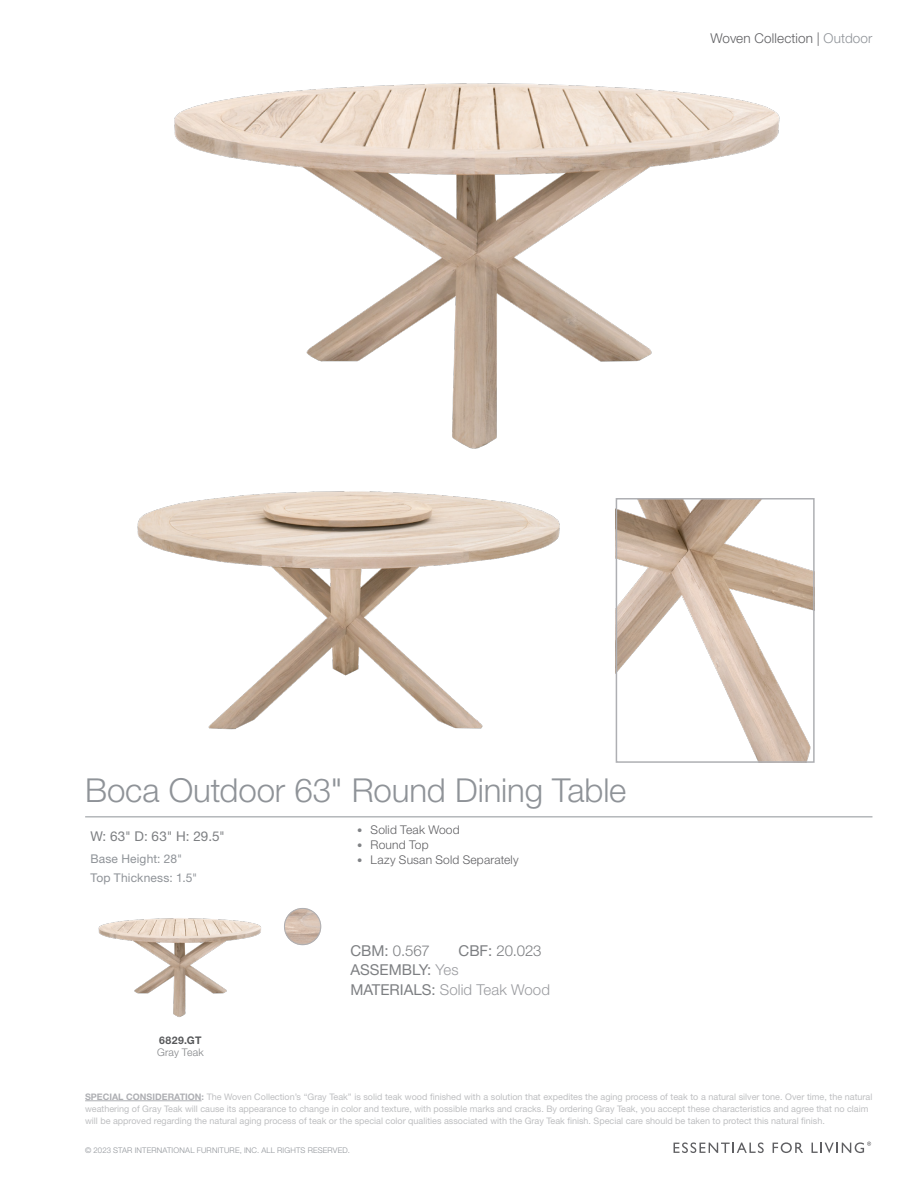
<style>
.page{position:relative;width:915px;height:1191px;background:#fff}
.page>*{position:absolute;margin:0;border:0;box-sizing:border-box;transform-origin:0 0}
.t1{font:300 33px "Helvetica Neue";letter-spacing:-.005em;color:#8f9398}
.t2{font:300 15px "Helvetica Neue";letter-spacing:.005em;color:#9b9ca0}
.t3{font:300 15px "Helvetica Neue";letter-spacing:-.01em;color:#7d7f82}
.t4{font:15px "Helvetica Neue";color:#7d7f82}
.t5{font:300 13.5px "Helvetica Neue";letter-spacing:.01em;color:#5f5f62}
.t6{font:13.5px "Helvetica Neue";color:#7d7f82}
.t7{font:300 12px "Helvetica Neue";letter-spacing:.015em;color:#5f5f62}
.t8{font:12px "Helvetica Neue";letter-spacing:.015em;color:#8f9398}
.t9{font:300 10.5px "Helvetica Neue";letter-spacing:.02em;color:#808285}
.t10{font:700 10.5px "Helvetica Neue";letter-spacing:.035em;color:#57585a}
.t11{font:9px/12px "Helvetica Neue";color:#bebfc1}
.t12{font:300 7.8px "Helvetica Neue";letter-spacing:.02em;color:#8f9398}
.s1{color:#8f9398}
.s2{font-weight:400;font-size:10.5px;color:#808285}
.s3{font-weight:400}
.s4{font-weight:300;color:#9b9ca0}
.s5{font-weight:400;color:#7d7f82}
.s6{font-weight:700;color:#aeafb3}
</style>
<div class="page">
<svg style="left:673px;top:1142px;width:90px;height:11px"></svg>
<svg style="left:772px;top:1142px;width:30px;height:11px"></svg>
<svg style="left:811px;top:1141px;width:59px;height:12px"></svg>
<hr style="left:85px;top:816px;width:787px;height:1px;background:#8f9398">
<hr style="left:85px;top:1100px;width:116px;height:1px;background:#aeafb3">
<img style="left:174px;top:83px;width:606px;height:366px">
<img style="left:137px;top:491px;width:423px;height:239px">
<img style="left:98px;top:918px;width:163px;height:99px">
<img style="left:618px;top:501px;width:193px;height:259px">
<div style="left:615px;top:498px;width:199px;height:265px;border:2px solid #aeafb3"></div>
<img style="left:284px;top:908px;width:37px;height:37px;border-radius:19px">
<div style="left:284px;top:908px;width:37px;height:37px;border:1px solid #aeafb3;border-radius:50%"></div>
<h3 class="t5" style="left:710px;top:29px;width:163px">Woven Collection | <span class="s1">Outdoor</span></h3>
<p class="t1" style="left:85px;top:769px;width:542px">Boca Outdoor 63" Round Dining Table</p>
<p class="t6" style="left:90px;top:828px;width:136px">W: 63" D: 63" H: 29.5"</p>
<p class="t8" style="left:90px;top:851px;width:93px">Base Height: 28"</p>
<p class="t8" style="left:90px;top:870px;width:108px">Top Thickness: 1.5"</p>
<p class="t10" style="left:159px;top:1033px;width:44px">6829.GT</p>
<p class="t9" style="left:157px;top:1045px;width:48px">Gray Teak</p>
<p class="t7" style="left:357px;top:822px;width:104px"><span class="s2">•</span> Solid Teak Wood</p>
<p class="t7" style="left:357px;top:837px;width:73px"><span class="s2">•</span> Round Top</p>
<p class="t7" style="left:357px;top:852px;width:163px"><span class="s2">•</span> Lazy Susan Sold Separately</p>
<p class="t3" style="left:350px;top:941px;width:81px"><span class="s3">CBM:</span> 0.567</p>
<p class="t3" style="left:458px;top:941px;width:84px"><span class="s3">CBF:</span> 20.023</p>
<p class="t4" style="left:350px;top:961px;width:110px">ASSEMBLY: <span class="s4">Yes</span></p>
<p class="t2" style="left:350px;top:980px;width:201px"><span class="s5">MATERIALS:</span> Solid Teak Wood</p>
<p class="t11" style="left:85px;top:1090px;width:788px"><span class="s6">SPECIAL CONSIDERATION:</span> The Woven Collection’s “Gray Teak” is solid teak wood finished with a solution that expedites the aging process of teak to a natural silver tone. Over time, the natural weathering of Gray Teak will cause its appearance to change in color and texture, with possible marks and cracks. By ordering Gray Teak, you accept these characteristics and agree that no claim will be approved regarding the natural aging process of teak or the special color qualities associated with the Gray Teak finish. Special care should be taken to protect this natural finish.</p>
<p class="t12" style="left:85px;top:1145px;width:266px">© 2023 STAR INTERNATIONAL FURNITURE, INC. ALL RIGHTS RESERVED.</p>
</div>
